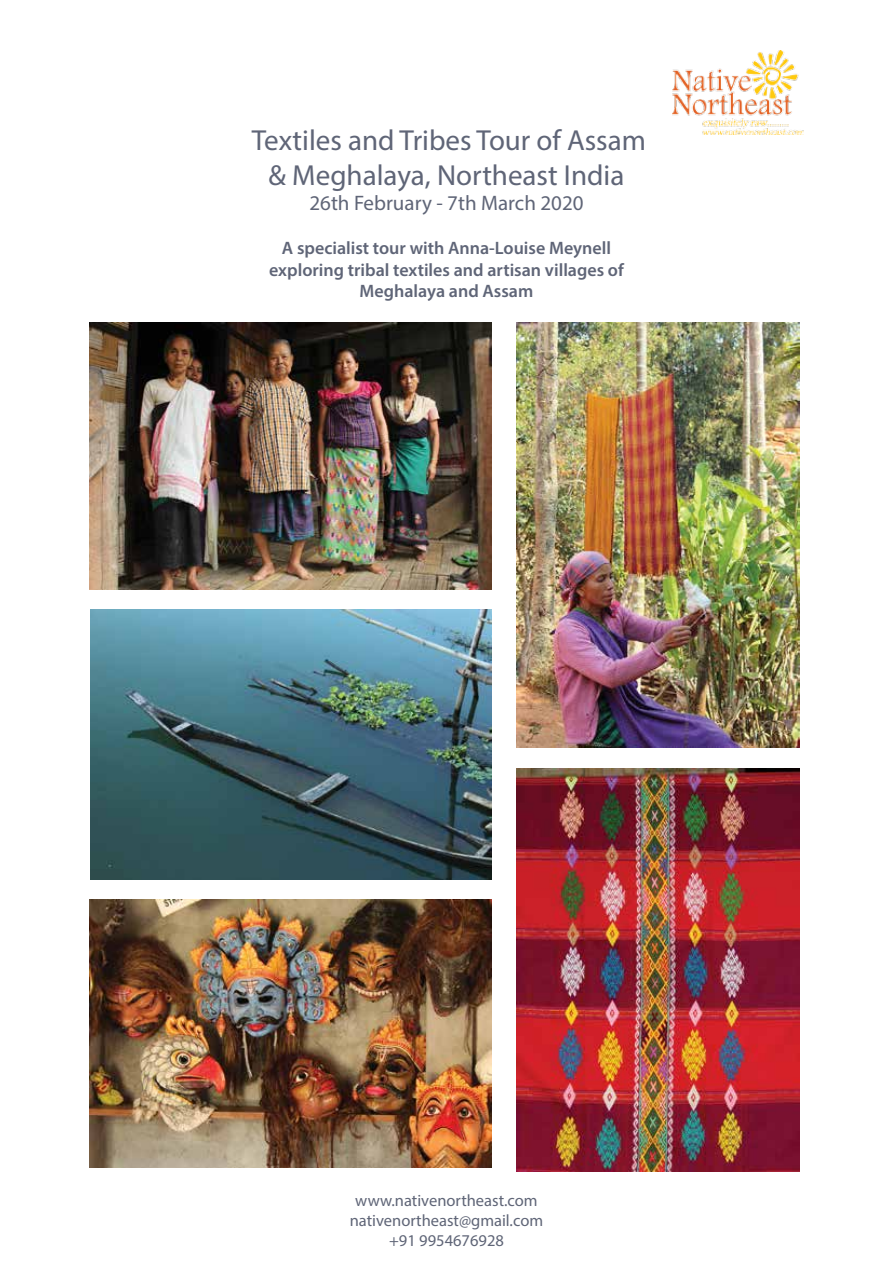
<style>
.page{position:relative;width:893px;height:1263px;background:#fff}
.page>*{position:absolute;margin:0;border:0;box-sizing:border-box;transform-origin:0 0}
.t1{font:29.1px/34.8px "Myriad Pro";color:#5f6577;text-align:center}
.t2{font:21px "Myriad Pro";color:#5f6577}
.t3{font:600 18px/21.6px "Myriad Pro";color:#5f6577;text-align:center}
.t4{font:16.5px/19.8px "Myriad Pro";color:#5f6577;text-align:center}
</style>
<div class="page">
<img style="left:673px;top:51px;width:130px;height:83px">
<img style="left:90px;top:322px;width:402px;height:268px">
<img style="left:516px;top:768px;width:283px;height:403px">
<img style="left:90px;top:899px;width:402px;height:268px">
<img style="left:90px;top:609px;width:402px;height:270px">
<img style="left:516px;top:322px;width:283px;height:425px">
<h1 class="t1" style="left:252px;top:123px;width:396px">Textiles and Tribes Tour of Assam &amp; Meghalaya, Northeast India</h1>
<p class="t2" style="left:309px;top:190px;width:276px">26th February - 7th March 2020</p>
<p class="t3" style="left:269px;top:237px;width:356px">A specialist tour with Anna-Louise Meynell exploring tribal textiles and artisan villages of<br>Meghalaya and Assam</p>
<p class="t4" style="left:350px;top:1191px;width:195px">www.nativenortheast.com nativenortheast@gmail.com +91 9954676928</p>
</div>
